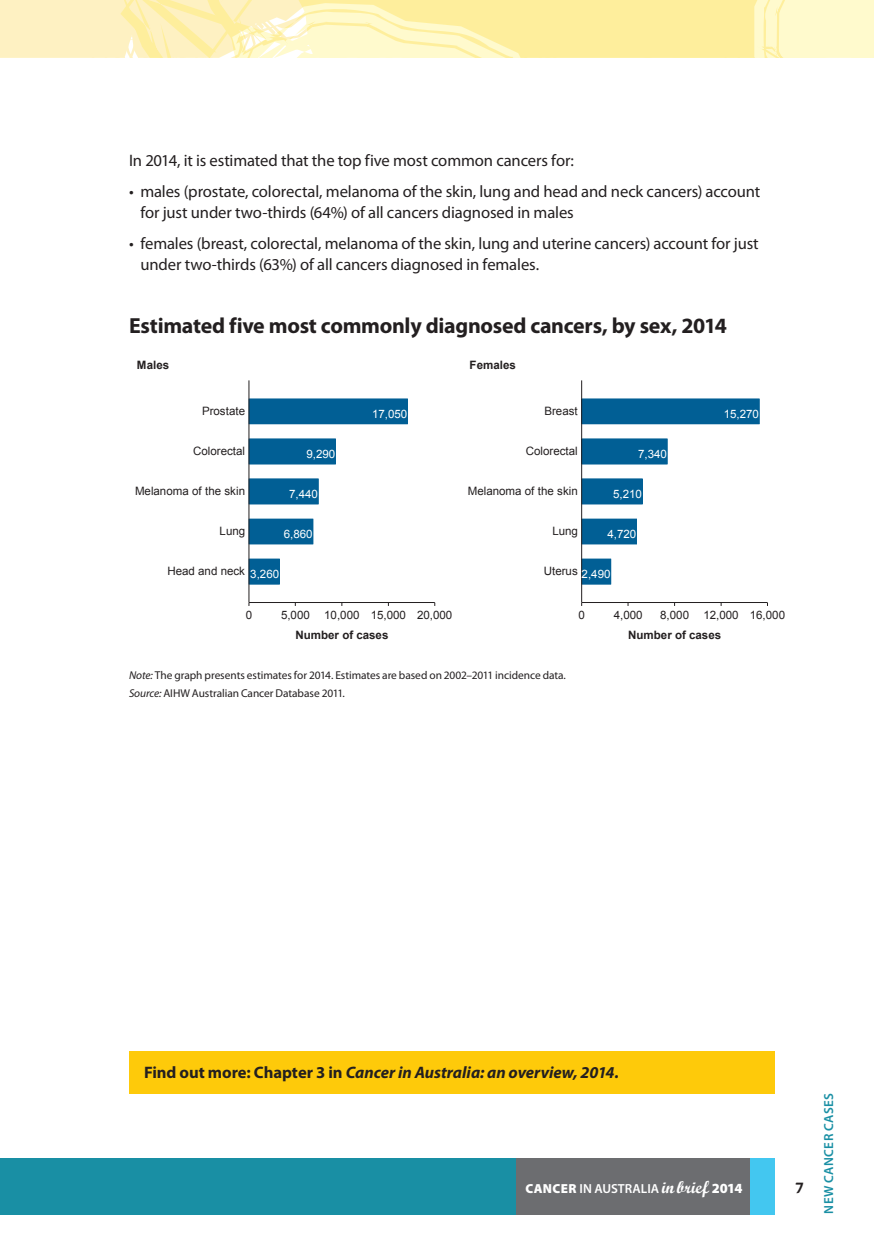
<style>
.page{position:relative;width:874px;height:1241px;background:#fff}
.page>*{position:absolute;margin:0;border:0;box-sizing:border-box;transform-origin:0 0}
._03_Table___Figure_H{font:700 21.88px "Myriad Pro";letter-spacing:-.015em;color:#231f20}
.t1{font:700 17.5px "Cronos Pro";color:#231f20}
._01_AIHW_body_text{font:16.62px/21px "Myriad Pro";letter-spacing:-.01em;color:#231f20}
._01_AIHW_body_text-2{font:italic 700 16.62px "Myriad Pro";color:#231f20}
.t2{font:600 13.12px "Myriad Pro";letter-spacing:-.005em;color:#fff}
._03_Side_navigation{font:600 13.12px "Myriad Pro";letter-spacing:.03em;color:#198fa4}
.t3{font:11.55px "Arial";letter-spacing:-.005em;color:#231f20}
.t4{font:11.55px "Arial";letter-spacing:-.005em;color:#fff}
.t5{font:700 11.55px "Arial";letter-spacing:-.005em;color:#231f20}
._02_Notes{font:11.38px "Myriad Pro";letter-spacing:-.005em;color:#231f20}
.s1{font-style:italic}
.s2{font-style:normal}
.s3{font-weight:900}
.s4{font-family:"Script MT Bold";font-weight:400;font-size:17.5px}
.s5{font-weight:900;font-size:14px}
</style>
<div class="page">
<div style="left:129px;top:1050px;width:645px;height:43px;background:#feca0a"></div>
<div style="left:249px;top:399px;width:158px;height:24px;background:#015f95"></div>
<div style="left:249px;top:439px;width:86px;height:24px;background:#015f95"></div>
<div style="left:249px;top:439px;width:86px;height:25px;border:1px solid #015f95"></div>
<div style="left:249px;top:479px;width:69px;height:24px;background:#015f95"></div>
<div style="left:249px;top:479px;width:69px;height:25px;border:1px solid #015f95"></div>
<div style="left:249px;top:519px;width:63px;height:24px;background:#015f95"></div>
<div style="left:249px;top:559px;width:30px;height:25px;background:#015f95"></div>
<div style="left:249px;top:559px;width:30px;height:25px;border:1px solid #015f95"></div>
<hr style="left:248px;top:380px;width:1px;height:222px;background:#231f20">
<hr style="left:249px;top:602px;width:185px;height:1px;background:#231f20">
<div style="left:581px;top:399px;width:177px;height:24px;background:#015f95"></div>
<div style="left:581px;top:439px;width:85px;height:24px;background:#015f95"></div>
<div style="left:581px;top:439px;width:85px;height:25px;border:1px solid #015f95"></div>
<div style="left:581px;top:479px;width:60px;height:24px;background:#015f95"></div>
<div style="left:581px;top:479px;width:61px;height:25px;border:1px solid #015f95"></div>
<div style="left:581px;top:519px;width:55px;height:24px;background:#015f95"></div>
<div style="left:581px;top:559px;width:29px;height:25px;background:#015f95"></div>
<div style="left:581px;top:559px;width:29px;height:25px;border:1px solid #015f95"></div>
<hr style="left:581px;top:380px;width:1px;height:222px;background:#231f20">
<hr style="left:581px;top:602px;width:186px;height:1px;background:#231f20">
<div style="left:0;top:1157px;width:774px;height:57px;background:#198fa4"></div>
<div style="left:516px;top:1157px;width:238px;height:57px;background:#6c6d70"></div>
<div style="left:749px;top:1157px;width:25px;height:57px;background:#43c7f0"></div>
<div style="left:0;top:0;width:26px;height:58px;background:#fef1c2"></div>
<svg style="left:26px;top:0;width:847px;height:58px"></svg>
<p class="_01_AIHW_body_text" style="left:129px;top:150px;width:446px">In 2014, it is estimated that the top five most common cancers for:</p>
<p class="_01_AIHW_body_text" style="left:140px;top:181px;width:621px;text-indent:-11px">• males (prostate, colorectal, melanoma of the skin, lung and head and neck cancers) account for just under two-thirds (64%) of all cancers diagnosed in males</p>
<p class="_01_AIHW_body_text" style="left:140px;top:233px;width:619px;text-indent:-11px">• females (breast, colorectal, melanoma of the skin, lung and uterine cancers) account for just under two-thirds (63%) of all cancers diagnosed in females.</p>
<p class="_03_Table___Figure_H" style="left:129px;top:311px;width:599px">Estimated five most commonly diagnosed cancers, by sex, 2014</p>
<p class="t5" style="left:137px;top:357px;width:34px">Males</p>
<p class="t5" style="left:469px;top:357px;width:48px">Females</p>
<p class="t3" style="left:202px;top:403px;width:45px">Prostate</p>
<p class="t4" style="left:372px;top:406px;width:37px">17,050</p>
<p class="t3" style="left:544px;top:403px;width:35px">Breast</p>
<p class="t4" style="left:723px;top:406px;width:37px">15,270</p>
<p class="t3" style="left:193px;top:443px;width:53px">Colorectal</p>
<p class="t3" style="left:135px;top:483px;width:111px">Melanoma of the skin</p>
<p class="t3" style="left:219px;top:523px;width:27px">Lung</p>
<p class="t4" style="left:306px;top:446px;width:30px">9,290</p>
<p class="t4" style="left:289px;top:486px;width:30px">7,440</p>
<p class="t4" style="left:283px;top:526px;width:30px">6,860</p>
<p class="t3" style="left:167px;top:563px;width:79px">Head and neck</p>
<p class="t4" style="left:250px;top:566px;width:30px">3,260</p>
<p class="t3" style="left:525px;top:443px;width:53px">Colorectal</p>
<p class="t4" style="left:637px;top:446px;width:30px">7,340</p>
<p class="t4" style="left:613px;top:486px;width:30px">5,210</p>
<p class="t4" style="left:607px;top:526px;width:30px">4,720</p>
<p class="t4" style="left:581px;top:566px;width:30px">2,490</p>
<p class="t3" style="left:467px;top:483px;width:111px">Melanoma of the skin</p>
<p class="t3" style="left:552px;top:523px;width:27px">Lung</p>
<p class="t3" style="left:543px;top:563px;width:35px">Uterus</p>
<p class="t3" style="left:246px;top:607px;width:8px">0</p>
<p class="t3" style="left:281px;top:607px;width:30px">5,000</p>
<p class="t3" style="left:324px;top:607px;width:129px">10,000 15,000 20,000</p>
<p class="t3" style="left:578px;top:607px;width:8px">0</p>
<p class="t3" style="left:613px;top:607px;width:30px">4,000</p>
<p class="t3" style="left:660px;top:607px;width:30px">8,000</p>
<p class="t3" style="left:703px;top:607px;width:83px">12,000 16,000</p>
<p class="t5" style="left:295px;top:627px;width:94px">Number of cases</p>
<p class="t5" style="left:628px;top:627px;width:94px">Number of cases</p>
<p class="_02_Notes" style="left:129px;top:668px;width:438px"><span class="s1">Note:</span> The graph presents estimates for 2014. Estimates are based on 2002–2011 incidence data.</p>
<p class="_02_Notes" style="left:129px;top:685px;width:217px"><span class="s1">Source:</span> AIHW Australian Cancer Database 2011.</p>
<p class="_01_AIHW_body_text-2" style="left:144px;top:1061px;width:476px"><span class="s2">Find out more: Chapter 3 in</span> Cancer in Australia: an overview, 2014.</p>
<p class="t2" style="left:525px;top:1179px;width:218px"><span class="s3">CANCER</span> IN AUSTRALIA <span class="s4">in brief</span> <span class="s5">2014</span></p>
<p class="t1" style="left:794px;top:1177px;width:10px">7</p>
<p class="_03_Side_navigation" style="left:820px;top:1213px;width:122px;rotate:-90deg">NEW CANCER CASES</p>
</div>
